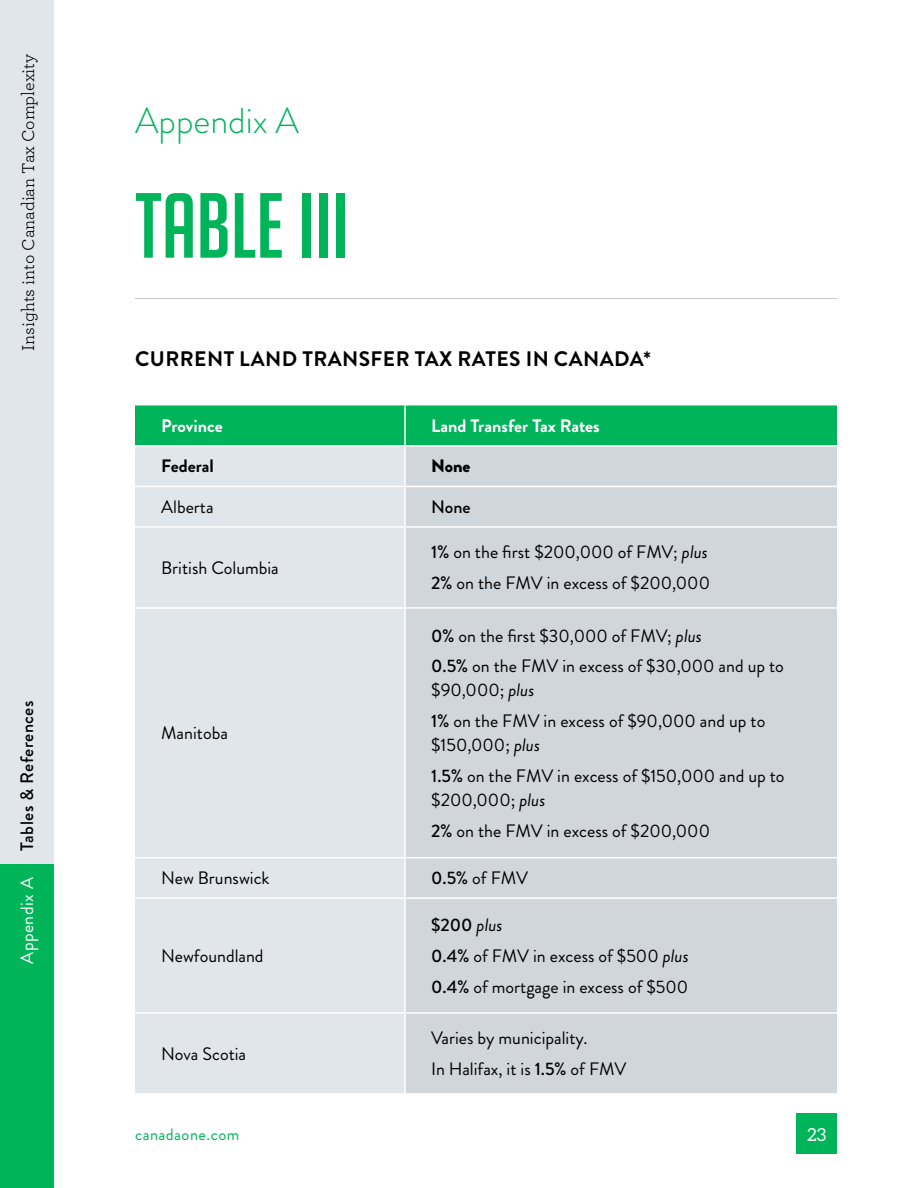
<style>
.page{position:relative;width:918px;height:1188px;background:#fff}
.page>*{position:absolute;margin:0;border:0;box-sizing:border-box;transform-origin:0 0}
.t1{font:90px "Big Noodle Titling";color:#00b45a}
.t2{font:300 36px "Brandon Grotesque";color:#00b45a}
.t3{font:700 21px "Brandon Grotesque";letter-spacing:.02em;color:#000}
.t4{font:18px/30.8px "Brandon Grotesque";color:#000}
.t5{font:18px "Archer";color:#000}
.t6{font:700 18px "Brandon Grotesque";color:#fff}
.t7{font:500 18px "Brandon Grotesque";letter-spacing:.025em;color:#000}
.t8{font:18px "Brandon Grotesque";letter-spacing:.025em;color:#fff}
.t9{font:700 18px "Brandon Grotesque";color:#000}
.t10{font:900 18px "Brandon Grotesque";color:#000}
.t11{font:18px "Aleo";color:#fff}
.t12{font:16.5px "Brandon Grotesque";letter-spacing:.025em;color:#00b45a}
.s1{font-weight:500}
.s2{font-style:italic}
</style>
<div class="page">
<div style="left:0;top:0;width:54px;height:1188px;background:#e1e6eb"></div>
<div style="left:0;top:864px;width:54px;height:324px;background:#00b45a"></div>
<div style="left:796px;top:1114px;width:41px;height:40px;background:#00b45a"></div>
<hr style="left:135px;top:298px;width:702px;height:1px;background:#c7c8ca">
<div style="left:135px;top:405px;width:702px;height:40px;background:#00b45a"></div>
<div style="left:135px;top:447px;width:269px;height:646px;background:#e1e6eb"></div>
<div style="left:406px;top:447px;width:431px;height:646px;background:#d1d6db"></div>
<hr style="left:135px;top:486px;width:270px;height:1px;background:#fff">
<hr style="left:405px;top:486px;width:432px;height:1px;background:#fff">
<hr style="left:135px;top:526px;width:270px;height:2px;background:#fff">
<hr style="left:405px;top:526px;width:432px;height:2px;background:#fff">
<hr style="left:135px;top:607px;width:270px;height:2px;background:#fff">
<hr style="left:405px;top:607px;width:432px;height:2px;background:#fff">
<hr style="left:135px;top:857px;width:270px;height:1px;background:#fff">
<hr style="left:405px;top:857px;width:432px;height:1px;background:#fff">
<hr style="left:135px;top:897px;width:270px;height:2px;background:#fff">
<hr style="left:405px;top:897px;width:432px;height:2px;background:#fff">
<hr style="left:135px;top:1012px;width:270px;height:2px;background:#fff">
<hr style="left:405px;top:1012px;width:432px;height:2px;background:#fff">
<hr style="left:404px;top:405px;width:2px;height:40px;background:#fff">
<p class="t5" style="left:16px;top:351px;width:299px;rotate:-90deg">Insights into Canadian Tax Complexity</p>
<p class="t7" style="left:15px;top:850px;width:151px;rotate:-90deg">Tables &amp; References</p>
<p class="t8" style="left:15px;top:964px;width:88px;rotate:-90deg">Appendix A</p>
<h2 class="t2" style="left:135px;top:96px;width:166px">Appendix A</h2>
<h1 class="t1" style="left:135px;top:177px;width:215px">Table III</h1>
<p class="t3" style="left:135px;top:344px;width:517px">CURRENT LAND TRANSFER TAX RATES IN CANADA*</p>
<p class="t6" style="left:161px;top:413px;width:63px">Province</p>
<p class="t6" style="left:431px;top:413px;width:170px">Land Transfer Tax Rates</p>
<p class="t9" style="left:161px;top:454px;width:54px">Federal</p>
<p class="t10" style="left:431px;top:454px;width:41px">None</p>
<p class="t4" style="left:161px;top:492px;width:54px">Alberta</p>
<p class="t7" style="left:431px;top:494px;width:41px">None</p>
<p class="t4" style="left:161px;top:552px;width:119px">British Columbia</p>
<p class="t4" style="left:161px;top:718px;width:68px">Manitoba</p>
<p class="t4" style="left:431px;top:537px;width:280px"><span class="s1">1%</span> on the first $200,000 of FMV; <span class="s2">plus<br></span><span class="s1">2%</span> on the FMV in excess of $200,000</p>
<p class="t4" style="left:431px;top:620px;width:354px"><span class="s1">0%</span> on the first $30,000 of FMV; <span class="s2">plus<br></span><span class="s1">0.5%</span> on the FMV in excess of $30,000 and up to</p>
<p class="t4" style="left:431px;top:675px;width:336px">$90,000; <span class="s2">plus<br></span><span class="s1">1%</span> on the FMV in excess of $90,000 and up to</p>
<p class="t4" style="left:431px;top:730px;width:355px">$150,000; <span class="s2">plus<br></span><span class="s1">1.5%</span> on the FMV in excess of $150,000 and up to</p>
<p class="t4" style="left:431px;top:785px;width:280px">$200,000; <span class="s2">plus<br></span><span class="s1">2%</span> on the FMV in excess of $200,000</p>
<p class="t4" style="left:161px;top:863px;width:110px">New Brunswick</p>
<p class="t4" style="left:431px;top:863px;width:98px"><span class="s1">0.5%</span> of FMV</p>
<p class="t4" style="left:161px;top:941px;width:104px">Newfoundland</p>
<p class="t4" style="left:161px;top:1038px;width:86px">Nova Scotia</p>
<p class="t4" style="left:431px;top:910px;width:259px"><span class="s1">$200</span> <span class="s2">plus<br></span><span class="s1">0.4%</span> of FMV in excess of $500 <span class="s2">plus<br></span><span class="s1">0.4%</span> of mortgage in excess of $500</p>
<p class="t4" style="left:431px;top:1023px;width:197px">Varies by municipality.<br>In Halifax, it is <span class="s1">1.5%</span> of FMV</p>
<p class="t12" style="left:135px;top:1123px;width:106px">canadaone.com</p>
<p class="t11" style="left:807px;top:1125px;width:21px">23</p>
</div>
